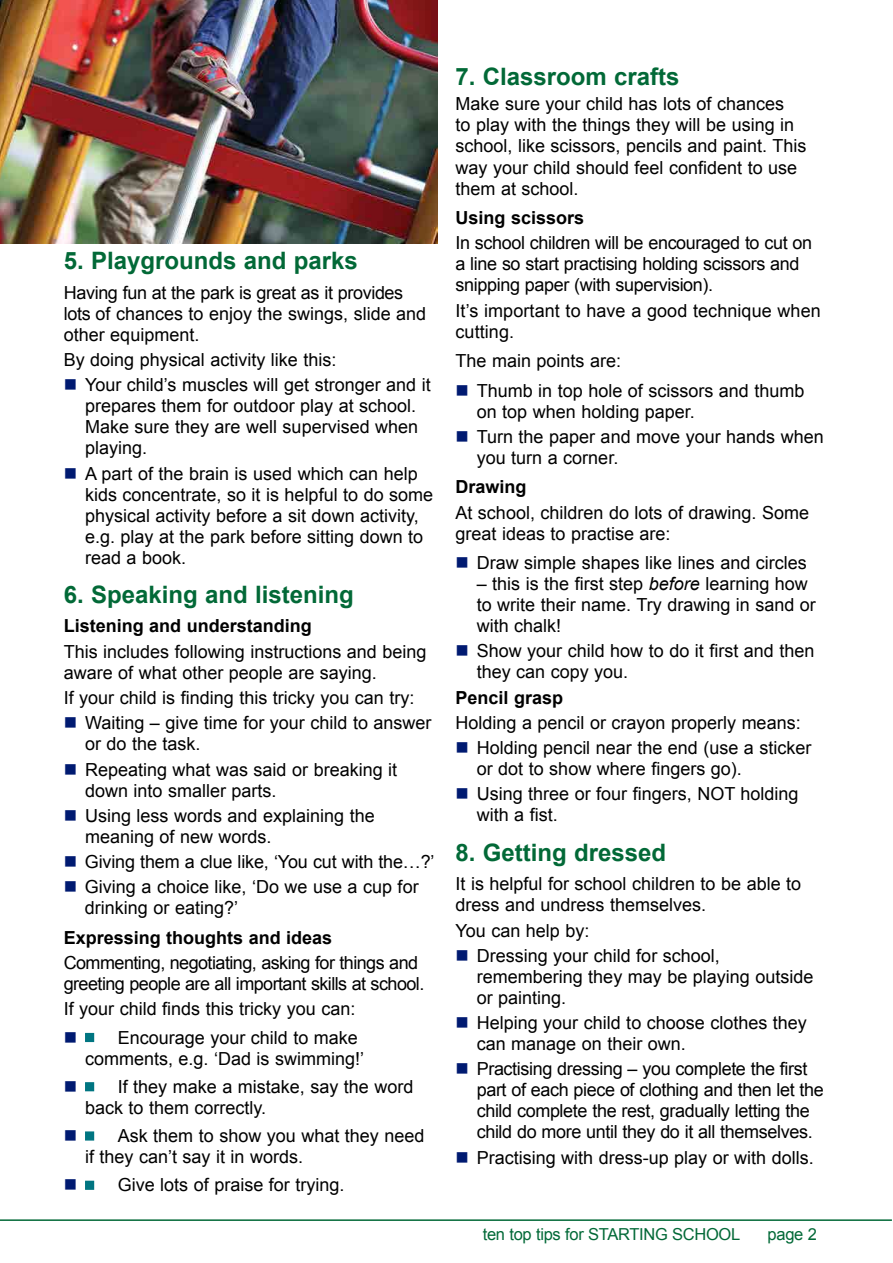
<style>
.page{position:relative;width:893px;height:1263px;background:#fff}
.page>*{position:absolute;margin:0;border:0;box-sizing:border-box;transform-origin:0 0}
.MAIN_HEADER__COLOURE{font:700 24px "Arial";color:#026937}
.COPY{font:18px/21px "Arial";color:#000}
.COPY-2{font:18px/21px "Arial";letter-spacing:-.02em;color:#000}
.COPY-3{font:18px/21px "Arial";letter-spacing:-.03em;color:#000}
.COPY-4{font:700 18px "Arial";color:#000}
.t1{font:16.5px "Arial";letter-spacing:-.02em;color:#026937}
.s1{font-style:italic}
</style>
<div class="page">
<hr style="left:0;top:1219px;width:892px;height:2px;background:#026937">
<div style="left:85px;top:1033px;width:9px;height:9px;background:#007581"></div>
<div style="left:85px;top:1082px;width:9px;height:9px;background:#007581;border:2px solid #007581"></div>
<div style="left:85px;top:1131px;width:9px;height:9px;background:#007581;border:2px solid #007581"></div>
<div style="left:85px;top:1181px;width:9px;height:9px;background:#007581;border:2px solid #007581"></div>
<img style="left:0;top:0;width:437px;height:243px">
<h2 class="MAIN_HEADER__COLOURE" style="left:64px;top:245px;width:296px">5. Playgrounds and parks</h2>
<p class="COPY" style="left:64px;top:282px;width:364px">Having fun at the park is great as it provides lots of chances to enjoy the swings, slide and other equipment.</p>
<p class="COPY" style="left:64px;top:349px;width:274px">By doing physical activity like this:</p>
<p class="COPY" style="left:85px;top:375px;width:347px">Your child’s muscles will get stronger and it prepares them for outdoor play at school.<br>Make sure they are well supervised when playing.</p>
<p class="COPY" style="left:85px;top:463px;width:350px">A part of the brain is used which can help kids concentrate, so it is helpful to do some physical activity before a sit down activity, e.g. play at the park before sitting down to read a book.</p>
<h2 class="MAIN_HEADER__COLOURE" style="left:64px;top:578px;width:292px">6. Speaking and listening</h2>
<p class="COPY-4" style="left:64px;top:614px;width:250px">Listening and understanding</p>
<p class="COPY" style="left:64px;top:641px;width:364px">This includes following instructions and being aware of what other people are saying.</p>
<p class="COPY" style="left:64px;top:687px;width:352px">If your child is finding this tricky you can try:</p>
<p class="COPY" style="left:85px;top:713px;width:348px">Waiting – give time for your child to answer or do the task.</p>
<p class="COPY" style="left:85px;top:759px;width:314px">Repeating what was said or breaking it down into smaller parts.</p>
<p class="COPY" style="left:85px;top:805px;width:291px">Using less words and explaining the meaning of new words.</p>
<p class="COPY" style="left:85px;top:851px;width:351px">Giving them a clue like, ‘You cut with the…?’</p>
<p class="COPY" style="left:85px;top:877px;width:335px">Giving a choice like, ‘Do we use a cup for drinking or eating?’</p>
<p class="COPY-4" style="left:64px;top:925px;width:270px">Expressing thoughts and ideas</p>
<p class="COPY-3" style="left:64px;top:952px;width:362px">Commenting, negotiating, asking for things and greeting people are all important skills at school.</p>
<p class="COPY" style="left:64px;top:999px;width:293px">If your child finds this tricky you can:</p>
<p class="COPY" style="left:85px;top:1027px;width:281px;text-indent:33px">Encourage your child to make comments, e.g. ‘Dad is swimming!’</p>
<p class="COPY" style="left:85px;top:1076px;width:330px;text-indent:33px">If they make a mistake, say the word back to them correctly.</p>
<p class="COPY" style="left:85px;top:1125px;width:341px;text-indent:33px">Ask them to show you what they need if they can’t say it in words.</p>
<p class="COPY" style="left:118px;top:1175px;width:228px">Give lots of praise for trying.</p>
<h2 class="MAIN_HEADER__COLOURE" style="left:455px;top:61px;width:226px">7. Classroom crafts</h2>
<p class="COPY" style="left:455px;top:94px;width:352px">Make sure your child has lots of chances<br>to play with the things they will be using in school, like scissors, pencils and paint. This way your child should feel confident to use them at school.</p>
<p class="COPY-4" style="left:455px;top:206px;width:130px">Using scissors</p>
<p class="COPY-2" style="left:455px;top:233px;width:358px">In school children will be encouraged to cut on a line so start practising holding scissors and snipping paper (with supervision).</p>
<p class="COPY" style="left:455px;top:300px;width:367px">It’s important to have a good technique when cutting.</p>
<p class="COPY" style="left:455px;top:350px;width:167px">The main points are:</p>
<p class="COPY" style="left:477px;top:380px;width:329px">Thumb in top hole of scissors and thumb on top when holding paper.</p>
<p class="COPY" style="left:477px;top:426px;width:349px">Turn the paper and move your hands when you turn a corner.</p>
<p class="COPY-4" style="left:455px;top:475px;width:73px">Drawing</p>
<p class="COPY" style="left:455px;top:502px;width:355px">At school, children do lots of drawing. Some great ideas to practise are:</p>
<p class="COPY" style="left:477px;top:552px;width:332px">Draw simple shapes like lines and circles</p>
<p class="COPY" style="left:477px;top:573px;width:341px">– this is the first step <span class="s1">before</span> learning how to write their name. Try drawing in sand or with chalk!</p>
<p class="COPY" style="left:477px;top:641px;width:339px">Show your child how to do it first and then they can copy you.</p>
<p class="COPY-4" style="left:455px;top:685px;width:109px">Pencil grasp</p>
<p class="COPY" style="left:455px;top:712px;width:347px">Holding a pencil or crayon properly means:</p>
<p class="COPY" style="left:477px;top:737px;width:336px">Holding pencil near the end (use a sticker or dot to show where fingers go).</p>
<p class="COPY" style="left:477px;top:784px;width:323px">Using three or four fingers, NOT holding with a fist.</p>
<h2 class="MAIN_HEADER__COLOURE" style="left:455px;top:836px;width:212px">8. Getting dressed</h2>
<p class="COPY" style="left:455px;top:874px;width:347px">It is helpful for school children to be able to dress and undress themselves.</p>
<p class="COPY" style="left:455px;top:920px;width:135px">You can help by:</p>
<p class="COPY" style="left:477px;top:945px;width:338px">Dressing your child for school, remembering they may be playing outside or painting.</p>
<p class="COPY" style="left:477px;top:1012px;width:332px">Helping your child to choose clothes they can manage on their own.</p>
<p class="COPY-2" style="left:477px;top:1059px;width:349px">Practising dressing – you complete the first part of each piece of clothing and then let the child complete the rest, gradually letting the child do more until they do it all themselves.</p>
<p class="COPY" style="left:477px;top:1147px;width:339px">Practising with dress-up play or with dolls.</p>
<p class="t1" style="left:483px;top:1223px;width:259px">ten top tips for STARTING SCHOOL</p>
<p class="t1" style="left:768px;top:1223px;width:51px">page 2</p>
</div>
